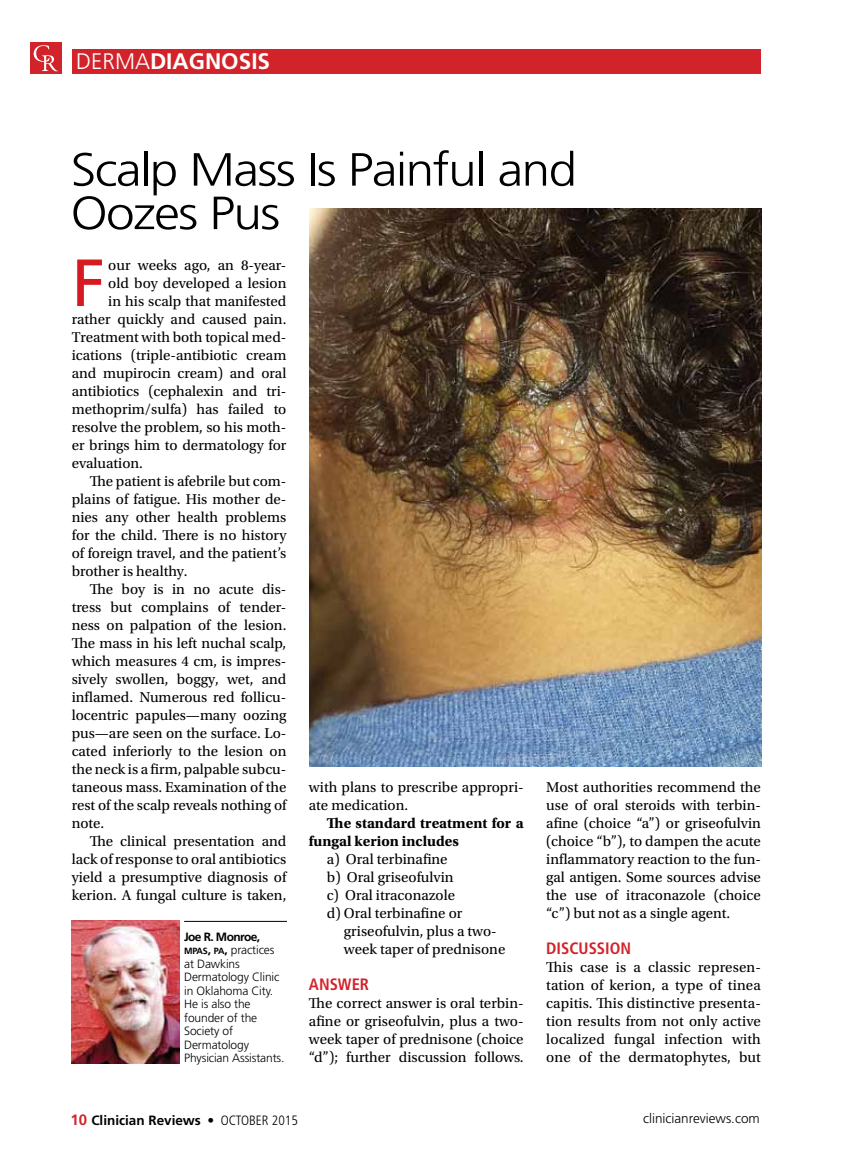
<style>
.page{position:relative;width:851px;height:1161px;background:#fff}
.page>*{position:absolute;margin:0;border:0;box-sizing:border-box;transform-origin:0 0}
.t1{font:66.6px "Frutiger LT Std";color:#d71920}
.t2{font:300 46.5px/43.5px "Frutiger LT Std";letter-spacing:-.03em;color:#000;scale:1.1 1}
.t3{font:700 22.5px "Frutiger LT Std";color:#fff}
.t4{font:700 condensed 16.5px "Frutiger LT Std";color:#d2232a}
.t5{font:15px/18px "Utopia Std";color:#000;text-align:justify}
.t6{font:700 15px/18px "Utopia Std";color:#000}
.t7{font:700 13.5px "Frutiger LT Std";color:#000}
.t8{font:300 13.5px "Frutiger LT Std";color:#000}
.t9{font:300 12px/13.5px "Frutiger LT Std";letter-spacing:-.01em;color:#000}
.s1{font-weight:300}
.s2{font-weight:700}
.s3{font-weight:700;font-size:9px}
.s4{font-size:15px;color:#d2232a}
.s5{font-weight:400;font-stretch:condensed}
.s6{font-weight:300;font-stretch:condensed}
</style>
<div class="page">
<div style="left:72px;top:50px;width:688px;height:24px;background:#d2232a"></div>
<hr style="left:184px;top:921px;width:103px;height:1px;background:#000">
<img style="left:309px;top:209px;width:452px;height:557px">
<img style="left:71px;top:920px;width:108px;height:143px">
<div style="left:30px;top:43px;width:31px;height:31px;background:#d2232a"></div>
<svg style="left:34px;top:45px;width:24px;height:26px"></svg>
<h3 class="t3" style="left:76px;top:48px;width:195px"><span class="s1">derma</span>Diagnosis</h3>
<h2 class="t2" style="left:71px;top:149px;width:462px">Scalp Mass Is Painful and<br>Oozes Pus</h2>
<h1 class="t1" style="left:72px;top:244px;width:35px">F</h1>
<p class="t5" style="left:108px;top:256px;width:179px">our weeks ago, an 8-year-</p>
<p class="t5" style="left:108px;top:274px;width:180px">old boy developed a lesion</p>
<p class="t5" style="left:108px;top:292px;width:180px">in his scalp that manifested</p>
<p class="t5" style="left:72px;top:310px;width:216px">rather quickly and caused pain.</p>
<p class="t5" style="left:72px;top:328px;width:216px">Treatment with both topical med-</p>
<p class="t5" style="left:72px;top:346px;width:216px">ications (triple-antibiotic cream</p>
<p class="t5" style="left:72px;top:364px;width:216px">and mupirocin cream) and oral</p>
<p class="t5" style="left:72px;top:382px;width:214px">antibiotics (cephalexin and tri-</p>
<p class="t5" style="left:72px;top:400px;width:216px">methoprim/sulfa) has failed to</p>
<p class="t5" style="left:72px;top:418px;width:216px">resolve the problem, so his moth-</p>
<p class="t5" style="left:72px;top:436px;width:216px">er brings him to dermatology for</p>
<p class="t5" style="left:72px;top:454px;width:73px">evaluation.</p>
<p class="t5" style="left:90px;top:472px;width:198px">The patient is afebrile but com-</p>
<p class="t5" style="left:72px;top:490px;width:216px">plains of fatigue. His mother de-</p>
<p class="t5" style="left:72px;top:508px;width:216px">nies any other health problems</p>
<p class="t5" style="left:72px;top:526px;width:216px">for the child. There is no history</p>
<p class="t5" style="left:72px;top:544px;width:216px">of foreign travel, and the patient’s</p>
<p class="t5" style="left:72px;top:562px;width:117px">brother is healthy.</p>
<p class="t5" style="left:90px;top:580px;width:198px">The boy is in no acute dis-</p>
<p class="t5" style="left:72px;top:598px;width:216px">tress but complains of tender-</p>
<p class="t5" style="left:72px;top:616px;width:216px">ness on palpation of the lesion.</p>
<p class="t5" style="left:72px;top:634px;width:216px">The mass in his left nuchal scalp,</p>
<p class="t5" style="left:72px;top:652px;width:216px">which measures 4 cm, is impres-</p>
<p class="t5" style="left:72px;top:670px;width:216px">sively swollen, boggy, wet, and</p>
<p class="t5" style="left:72px;top:688px;width:216px">inflamed. Numerous red follicu-</p>
<p class="t5" style="left:72px;top:706px;width:216px">locentric papules—many oozing</p>
<p class="t5" style="left:72px;top:724px;width:216px">pus—are seen on the surface. Lo-</p>
<p class="t5" style="left:72px;top:742px;width:216px">cated inferiorly to the lesion on</p>
<p class="t5" style="left:72px;top:760px;width:216px">the neck is a firm, palpable subcu-</p>
<p class="t5" style="left:72px;top:778px;width:216px">taneous mass. Examination of the</p>
<p class="t5" style="left:72px;top:796px;width:216px">rest of the scalp reveals nothing of</p>
<p class="t5" style="left:72px;top:814px;width:34px">note.</p>
<p class="t5" style="left:90px;top:832px;width:198px">The clinical presentation and</p>
<p class="t5" style="left:72px;top:850px;width:216px">lack of response to oral antibiotics</p>
<p class="t5" style="left:72px;top:868px;width:216px">yield a presumptive diagnosis of</p>
<p class="t5" style="left:72px;top:886px;width:216px">kerion. A fungal culture is taken,</p>
<p class="t9" style="left:184px;top:930px;width:102px"><span class="s2">Joe R. Monroe,<br></span><span class="s3">MPAS</span><span class="s2">,</span> <span class="s3">PA</span><span class="s2">,</span> practices at Dawkins -Dermatology Clinic in Oklahoma City.<br>He is also the founder of the<br>Society of -Dermatology<br>Physician -Assistants.</p>
<p class="t5" style="left:309px;top:778px;width:216px">with plans to prescribe appropri&shy;ate medication.</p>
<p class="t6" style="left:309px;top:814px;width:216px;text-indent:18px">The standard treatment for a fungal kerion includes</p>
<p class="t5" style="left:327px;top:850px;width:122px">a) Oral terbinafine</p>
<p class="t5" style="left:327px;top:868px;width:128px">b) Oral griseofulvin</p>
<p class="t5" style="left:327px;top:886px;width:130px">c) Oral itraconazole</p>
<p class="t5" style="left:327px;top:904px;width:137px">d) Oral terbinafine or</p>
<p class="t5" style="left:344px;top:922px;width:154px">griseofulvin, plus a two-</p>
<p class="t5" style="left:344px;top:940px;width:163px">week taper of prednisone</p>
<p class="t4" style="left:309px;top:974px;width:62px">ANSWER</p>
<p class="t5" style="left:309px;top:994px;width:216px">The correct answer is oral terbin&shy;afine or griseofulvin, plus a two&shy;week taper of prednisone (choice “d”); further discussion follows.</p>
<p class="t5" style="left:546px;top:778px;width:216px">Most authorities recommend the use of oral steroids with terbin&shy;afine (choice “a”) or griseofulvin (choice “b”), to dampen the acute inflammatory reaction to the fun&shy;gal antigen. Some sources advise the use of itraconazole (choice “c”) but not as a single agent.</p>
<p class="t4" style="left:546px;top:938px;width:86px">DISCUSSION</p>
<p class="t5" style="left:546px;top:958px;width:216px">This case is a classic represen&shy;tation of kerion, a type of tinea capitis. This distinctive presenta&shy;tion results from not only active localized fungal infection with one of the dermatophytes, but</p>
<p class="t7" style="left:70px;top:1112px;width:229px"><span class="s4">10</span> Clinician Reviews <span class="s5">•</span> <span class="s6">OCTOBER 2015</span></p>
<p class="t8" style="left:643px;top:1111px;width:118px">clinicianreviews.com</p>
</div>
